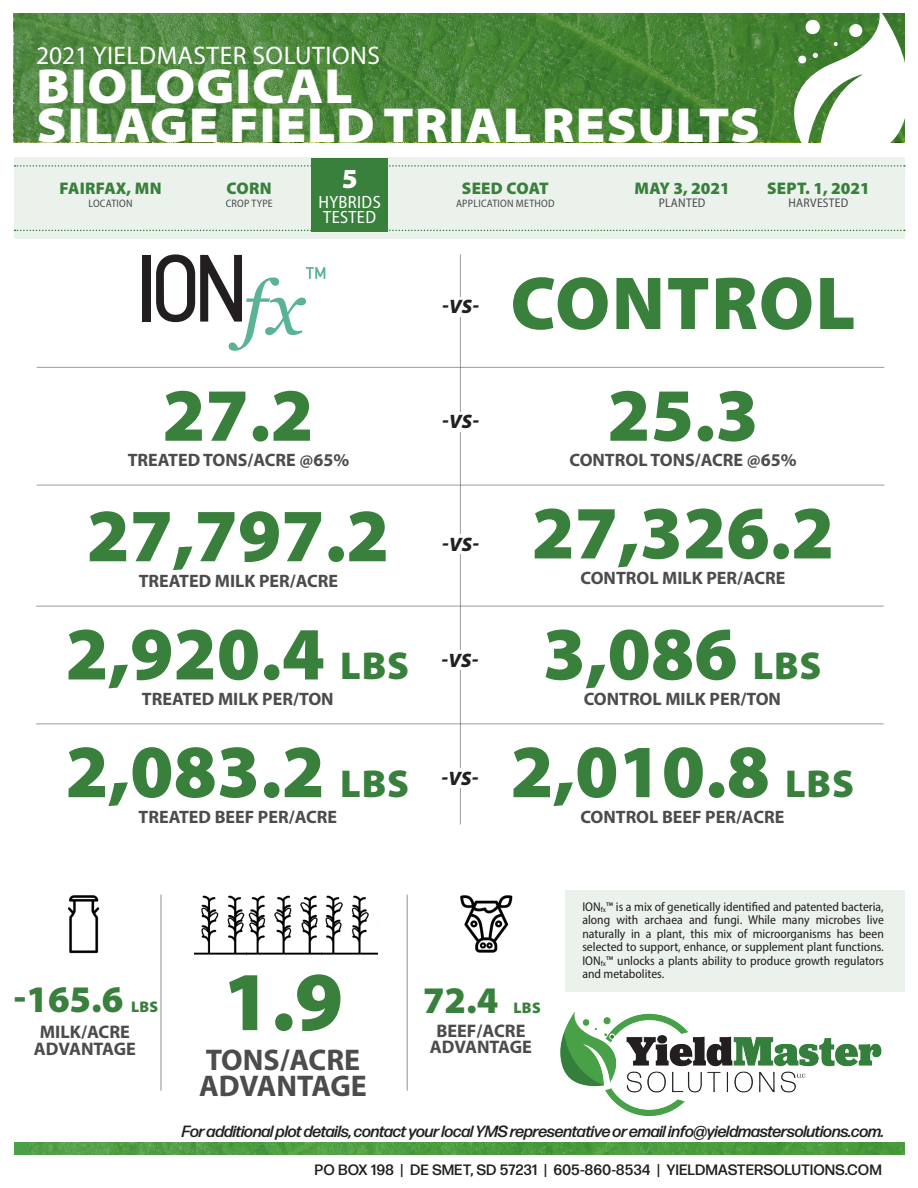
<style>
.page{position:relative;width:918px;height:1188px;background:#fff}
.page>*{position:absolute;margin:0;border:0;box-sizing:border-box;transform-origin:0 0}
.t1{font:900 84.45px "Myriad Pro";color:#39803c}
.t2{font:900 75.6px "Myriad Pro";color:#39803c}
.t3{font:900 75.6px "Myriad Pro";letter-spacing:.02em;color:#39803c}
.t4{font:900 semi-expanded 49.5px/39px "Myriad Pro";letter-spacing:.02em;color:#fff}
.t5{font:900 39px "Myriad Pro";letter-spacing:.02em;color:#39803c}
.t6{font:900 37.65px "Myriad Pro";color:#39803c}
.t7{font:700 30px "Myriad Hebrew";color:#4b4c4d}
.t8{font:900 27.75px "Myriad Pro";color:#fff}
.t9{font:25.5px "Myriad Pro";letter-spacing:.02em;color:#fff}
.t10{font:italic 900 19.5px "Myriad Pro";letter-spacing:.015em;color:#231f20}
.t11{font:700 18.3px "Myriad Hebrew";color:#4b4c4d}
.t12{font:700 18px "Myriad Hebrew";color:#4b4c4d}
.t13{font:semi-condensed 17.85px "Myriad Pro";letter-spacing:.02em;color:#fff}
.t14{font:900 16.8px "Myriad Pro";letter-spacing:.005em;color:#39803c}
.t15{font:italic 500 16.2px "Forma DJR Display";color:#231f20}
.t16{font:900 15.45px "Myriad Pro";letter-spacing:.02em;color:#39803c}
.t17{font:500 15px "Forma DJR Display";letter-spacing:.04em;color:#231f20}
.t18{font:semi-condensed 12.75px/13.5px "Myriad Pro";color:#231f20;text-align:justify}
.t19{font:semi-condensed 12.6px "Myriad Pro";letter-spacing:.02em;color:#4b4c4d}
.t20{font:semi-condensed 10.8px "Myriad Pro";letter-spacing:.02em;color:#4b4c4d}
.s1{font-size:39px}
</style>
<div class="page">
<svg style="left:14px;top:14px;width:780px;height:128px;background:#4b863b"></svg>
<img style="left:30px;top:1142px;width:874px;height:13px">
<img style="left:560px;top:1012px;width:322px;height:103px">
<svg style="left:794px;top:13px;width:111px;height:130px"></svg>
<div style="left:565px;top:890px;width:340px;height:101px;background:#ebf2eb"></div>
<div style="left:14px;top:158px;width:891px;height:81px;background:#ebf2eb"></div>
<svg style="left:14px;top:165px;width:891px;height:2px"></svg>
<svg style="left:14px;top:230px;width:891px;height:1px"></svg>
<img style="left:460px;top:895px;width:53px;height:58px">
<img style="left:67px;top:895px;width:32px;height:59px">
<hr style="left:160px;top:895px;width:2px;height:196px;background:#4b4c4d">
<hr style="left:407px;top:895px;width:1px;height:196px;background:#4b4c4d">
<img style="left:194px;top:895px;width:183px;height:60px">
<hr style="left:460px;top:254px;width:1px;height:570px;background:#4b4c4d">
<hr style="left:37px;top:367px;width:847px;height:1px;background:#4b4c4d">
<hr style="left:37px;top:485px;width:847px;height:1px;background:#4b4c4d">
<hr style="left:36px;top:606px;width:848px;height:1px;background:#4b4c4d">
<hr style="left:36px;top:723px;width:848px;height:1px;background:#4b4c4d">
<div style="left:440px;top:412px;width:42px;height:19px;background:#fff"></div>
<div style="left:439px;top:651px;width:42px;height:19px;background:#fff"></div>
<div style="left:439px;top:769px;width:42px;height:19px;background:#fff"></div>
<div style="left:440px;top:534px;width:42px;height:20px;background:#fff"></div>
<div style="left:440px;top:297px;width:42px;height:19px;background:#fff"></div>
<div style="left:143px;top:255px;width:8px;height:67px;background:#231f20"></div>
<svg style="left:156px;top:254px;width:169px;height:97px"></svg>
<div style="left:311px;top:158px;width:77px;height:73px;background:#39803c"></div>
<h3 class="t9" style="left:36px;top:40px;width:345px">2021 YIELDMASTER SOLUTIONS</h3>
<h3 class="t4" style="left:37px;top:65px;width:725px">BIOLOGICAL<br>SILAGE FIELD TRIAL RESULTS</h3>
<p class="t14" style="left:60px;top:177px;width:104px">FAIRFAX, MN</p>
<p class="t20" style="left:89px;top:196px;width:45px">LOCATION</p>
<p class="t14" style="left:227px;top:177px;width:47px">CORN</p>
<p class="t20" style="left:226px;top:196px;width:49px">CROP TYPE</p>
<p class="t8" style="left:342px;top:160px;width:17px">5</p>
<p class="t13" style="left:319px;top:192px;width:64px">HYBRIDS</p>
<p class="t13" style="left:323px;top:206px;width:54px">TESTED</p>
<p class="t14" style="left:462px;top:177px;width:88px">SEED COAT</p>
<p class="t20" style="left:456px;top:196px;width:100px">APPLICATION METHOD</p>
<p class="t14" style="left:634px;top:177px;width:97px">MAY 3, 2021</p>
<p class="t19" style="left:659px;top:195px;width:48px">PLANTED</p>
<p class="t14" style="left:767px;top:177px;width:104px">SEPT. 1, 2021</p>
<p class="t19" style="left:789px;top:195px;width:61px">HARVESTED</p>
<p class="t2" style="left:162px;top:365px;width:153px">27.2</p>
<p class="t10" style="left:442px;top:294px;width:38px">-VS-</p>
<p class="t10" style="left:442px;top:409px;width:38px">-VS-</p>
<p class="t3" style="left:511px;top:253px;width:346px">CONTROL</p>
<p class="t2" style="left:607px;top:365px;width:153px">25.3</p>
<p class="t12" style="left:128px;top:450px;width:223px">TREATED TONS/ACRE @65%</p>
<p class="t12" style="left:569px;top:450px;width:229px">CONTROL TONS/ACRE @65%</p>
<p class="t2" style="left:532px;top:482px;width:304px">27,326.2</p>
<p class="t2" style="left:87px;top:485px;width:304px">27,797.2</p>
<p class="t10" style="left:442px;top:531px;width:38px">-VS-</p>
<p class="t12" style="left:139px;top:571px;width:201px">TREATED MILK PER/ACRE</p>
<p class="t12" style="left:581px;top:568px;width:206px">CONTROL MILK PER/ACRE</p>
<p class="t2" style="left:65px;top:603px;width:261px">2,920.4</p>
<p class="t5" style="left:340px;top:640px;width:70px">LBS</p>
<p class="t10" style="left:442px;top:647px;width:38px">-VS-</p>
<p class="t2" style="left:543px;top:603px;width:280px">3,086 <span class="s1">LBS</span></p>
<p class="t12" style="left:142px;top:689px;width:193px">TREATED MILK PER/TON</p>
<p class="t12" style="left:584px;top:689px;width:199px">CONTROL MILK PER/TON</p>
<p class="t2" style="left:65px;top:721px;width:261px">2,083.2</p>
<p class="t5" style="left:340px;top:758px;width:70px">LBS</p>
<p class="t10" style="left:442px;top:765px;width:38px">-VS-</p>
<p class="t2" style="left:510px;top:721px;width:345px">2,010.8 <span class="s1">LBS</span></p>
<p class="t12" style="left:139px;top:807px;width:200px">TREATED BEEF PER/ACRE</p>
<p class="t12" style="left:580px;top:807px;width:205px">CONTROL BEEF PER/ACRE</p>
<p class="t6" style="left:14px;top:974px;width:111px">-165.6</p>
<p class="t16" style="left:131px;top:997px;width:29px">LBS</p>
<p class="t11" style="left:40px;top:1022px;width:92px">MILK/ACRE</p>
<p class="t11" style="left:34px;top:1038px;width:104px">ADVANTAGE</p>
<p class="t1" style="left:223px;top:945px;width:122px">1.9</p>
<p class="t7" style="left:206px;top:1043px;width:156px">TONS/ACRE</p>
<p class="t7" style="left:199px;top:1069px;width:169px">ADVANTAGE</p>
<p class="t6" style="left:423px;top:975px;width:77px">72.4</p>
<p class="t16" style="left:514px;top:997px;width:29px">LBS</p>
<p class="t11" style="left:436px;top:1020px;width:91px">BEEF/ACRE</p>
<p class="t11" style="left:430px;top:1037px;width:104px">ADVANTAGE</p>
<p class="t18" style="left:582px;top:900px;width:303px">ION<sub>fx</sub>™ is a mix of genetically identified and patented bacteria, along with archaea and fungi. While many microbes live naturally in a plant, this mix of microorganisms has been selected to support, enhance, or supplement plant functions.<br>ION<sub>fx</sub>™ unlocks a plants ability to produce growth regulators and metabolites.</p>
<p class="t15" style="left:182px;top:1121px;width:703px">For additional plot details, contact your local YMS representative or email info@yieldmastersolutions.com.</p>
<p class="t17" style="left:315px;top:1160px;width:568px">PO BOX 198 | DE SMET, SD 57231 | 605-860-8534 | YIELDMASTERSOLUTIONS.COM</p>
</div>
